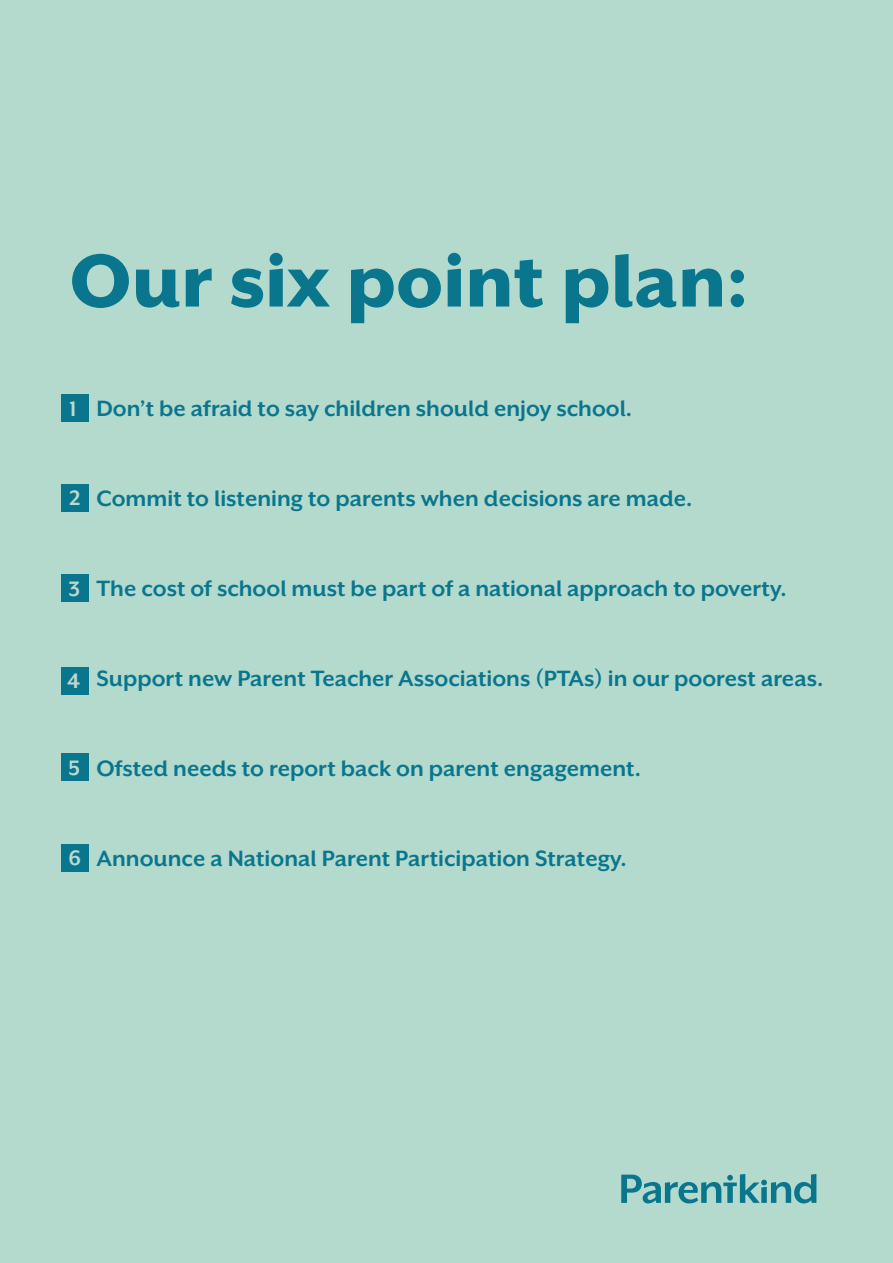
<style>
.page{position:relative;width:893px;height:1263px;background:#b4dace}
.page>*{position:absolute;margin:0;border:0;box-sizing:border-box;transform-origin:0 0}
.t1{font:800 85.5px "Mr Eaves XL San OT";color:#0a768d}
.t2{font:700 25.5px "Mr Eaves XL San OT";color:#0a768d}
.t3{font:700 24px "Mr Eaves XL San OT";color:#bcd9cf}
</style>
<div class="page">
<svg style="left:621px;top:1174px;width:195px;height:29px"></svg>
<div style="left:61px;top:395px;width:27px;height:27px;background:#0a768d"></div>
<div style="left:61px;top:484px;width:27px;height:27px;background:#0a768d"></div>
<div style="left:61px;top:575px;width:27px;height:27px;background:#0a768d"></div>
<div style="left:61px;top:667px;width:27px;height:27px;background:#0a768d"></div>
<div style="left:61px;top:754px;width:27px;height:27px;background:#0a768d"></div>
<div style="left:61px;top:844px;width:27px;height:27px;background:#0a768d"></div>
<p class="t1" style="left:69px;top:238px;width:680px">Our six point plan:</p>
<p class="t3" style="left:69px;top:396px;width:9px">1</p>
<p class="t2" style="left:96px;top:396px;width:537px">Don’t be afraid to say children should enjoy school.</p>
<p class="t3" style="left:69px;top:486px;width:13px">2</p>
<p class="t2" style="left:96px;top:486px;width:597px">Commit to listening to parents when decisions are made.</p>
<p class="t3" style="left:68px;top:576px;width:13px">3</p>
<p class="t2" style="left:96px;top:576px;width:692px">The cost of school must be part of a national approach to poverty.</p>
<p class="t3" style="left:67px;top:669px;width:15px">4</p>
<p class="t2" style="left:96px;top:666px;width:728px">Support new Parent Teacher Associations (PTAs) in our poorest areas.</p>
<p class="t3" style="left:68px;top:755px;width:13px">5</p>
<p class="t2" style="left:96px;top:756px;width:546px">Ofsted needs to report back on parent engagement.</p>
<p class="t3" style="left:68px;top:846px;width:14px">6</p>
<p class="t2" style="left:96px;top:846px;width:532px">Announce a National Parent Participation Strategy.</p>
</div>
